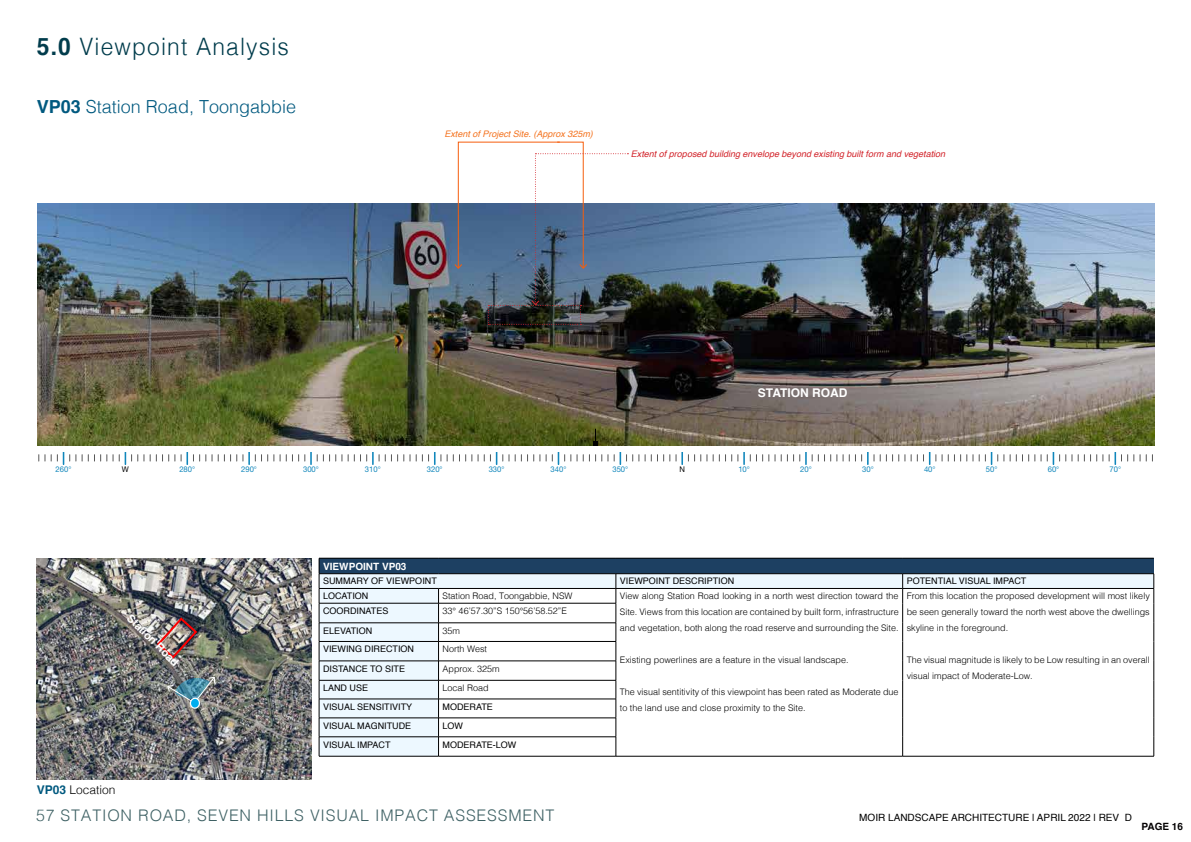
<style>
.page{position:relative;width:1191px;height:842px;background:#fff}
.page>*{position:absolute;margin:0;border:0;box-sizing:border-box;transform-origin:0 0}
.t1{font:300 24px "Helvetica";letter-spacing:.05em;color:#013c4c;scale:.95 1}
.t2{font:300 18px "Helvetica";color:#00597f}
.t3{font:300 16px "Helvetica";letter-spacing:.05em;color:#002f33}
.t4{font:300 12px "Helvetica";color:#000}
.t5{font:700 12px "Helvetica";color:#fff}
.t6{font:700 11px "Helvetica";color:#fff}
.t7{font:10px "Helvetica";color:#000101}
.t8{font:700 10px "Helvetica";color:#fff}
.t9{font:700 10px "Helvetica";color:#050304}
.t10{font:300 9px/16px "Helvetica";color:#000;text-align:justify}
.t11{font:9px "Helvetica";color:#000}
.t12{font:italic 9px "Helvetica";color:#d2232a}
.t13{font:italic 9px "Helvetica";color:#f47421}
.t14{font:7.9px "Helvetica Neue";color:#1086bb}
.t15{font:7.9px "Helvetica Neue";color:#000}
.s1{font-weight:700}
.s2{font-weight:700;color:#00597f}
</style>
<div class="page">
<img style="left:38px;top:203px;width:1116px;height:242px">
<div style="left:319px;top:558px;width:834px;height:16px;background:#1d4062"></div>
<svg style="left:439px;top:574px;width:714px;height:87px"></svg>
<hr style="left:438px;top:558px;width:178px;height:1px;background:#000">
<hr style="left:616px;top:558px;width:286px;height:1px;background:#000">
<hr style="left:902px;top:558px;width:251px;height:1px;background:#000">
<hr style="left:438px;top:573px;width:178px;height:1px;background:#000">
<hr style="left:616px;top:573px;width:286px;height:1px;background:#000">
<hr style="left:902px;top:573px;width:252px;height:1px;background:#000">
<hr style="left:438px;top:588px;width:178px;height:1px;background:#000">
<hr style="left:616px;top:588px;width:286px;height:1px;background:#000">
<hr style="left:902px;top:588px;width:252px;height:1px;background:#000">
<svg style="left:902px;top:574px;width:1px;height:182px"></svg>
<svg style="left:1153px;top:574px;width:1px;height:182px"></svg>
<hr style="left:616px;top:756px;width:286px;height:1px;background:#000">
<hr style="left:902px;top:756px;width:252px;height:1px;background:#000">
<hr style="left:438px;top:603px;width:178px;height:1px;background:#000">
<hr style="left:438px;top:623px;width:178px;height:1px;background:#000">
<hr style="left:438px;top:641px;width:178px;height:1px;background:#000">
<hr style="left:438px;top:661px;width:178px;height:1px;background:#000">
<hr style="left:438px;top:680px;width:178px;height:1px;background:#000">
<hr style="left:438px;top:699px;width:178px;height:1px;background:#000">
<hr style="left:438px;top:718px;width:178px;height:1px;background:#000">
<hr style="left:438px;top:737px;width:178px;height:1px;background:#000">
<svg style="left:319px;top:558px;width:120px;height:198px;background:#cbd7df"></svg>
<svg style="left:615px;top:574px;width:1px;height:182px"></svg>
<hr style="left:319px;top:756px;width:119px;height:1px;background:#000">
<hr style="left:438px;top:756px;width:178px;height:1px;background:#000">
<img style="left:37px;top:558px;width:275px;height:221px">
<svg style="left:166px;top:674px;width:50px;height:36px;background:#71878f"></svg>
<img style="left:155px;top:616px;width:44px;height:44px">
<svg style="left:713px;top:452px;width:62px;height:12px"></svg>
<svg style="left:781px;top:452px;width:31px;height:12px"></svg>
<svg style="left:818px;top:455px;width:25px;height:6px"></svg>
<svg style="left:849px;top:452px;width:31px;height:12px"></svg>
<svg style="left:886px;top:455px;width:25px;height:6px"></svg>
<svg style="left:917px;top:452px;width:25px;height:12px"></svg>
<svg style="left:948px;top:455px;width:31px;height:6px"></svg>
<svg style="left:985px;top:452px;width:25px;height:12px"></svg>
<svg style="left:1016px;top:452px;width:62px;height:12px"></svg>
<svg style="left:1084px;top:452px;width:62px;height:12px"></svg>
<svg style="left:447px;top:455px;width:31px;height:6px"></svg>
<svg style="left:484px;top:452px;width:25px;height:12px"></svg>
<svg style="left:515px;top:455px;width:25px;height:6px"></svg>
<svg style="left:546px;top:452px;width:31px;height:12px"></svg>
<svg style="left:583px;top:455px;width:25px;height:6px"></svg>
<svg style="left:614px;top:452px;width:31px;height:12px"></svg>
<svg style="left:651px;top:452px;width:56px;height:12px"></svg>
<svg style="left:212px;top:452px;width:62px;height:12px"></svg>
<svg style="left:280px;top:452px;width:62px;height:12px"></svg>
<svg style="left:348px;top:452px;width:62px;height:12px"></svg>
<svg style="left:416px;top:452px;width:25px;height:12px"></svg>
<svg style="left:45px;top:452px;width:31px;height:12px"></svg>
<svg style="left:82px;top:455px;width:25px;height:6px"></svg>
<svg style="left:113px;top:452px;width:25px;height:12px"></svg>
<svg style="left:144px;top:455px;width:31px;height:6px"></svg>
<svg style="left:181px;top:452px;width:25px;height:12px"></svg>
<svg style="left:593px;top:429px;width:4px;height:16px"></svg>
<svg style="left:454px;top:141px;width:174px;height:184px"></svg>
<h1 class="t1" style="left:37px;top:26px;width:267px"><span class="s1">5.0</span> Viewpoint Analysis</h1>
<h2 class="t2" style="left:37px;top:91px;width:261px"><span class="s1">VP03</span> Station Road, Toongabbie</h2>
<p class="t13" style="left:444px;top:127px;width:150px">Extent of Project Site. (Approx 325m)</p>
<p class="t12" style="left:631px;top:147px;width:316px">Extent of proposed building envelope beyond existing built form and vegetation</p>
<h3 class="t5" style="left:758px;top:383px;width:91px">STATION ROAD</h3>
<p class="t14" style="left:56px;top:464px;width:17px">260°</p>
<p class="t15" style="left:122px;top:464px;width:9px">W</p>
<p class="t14" style="left:179px;top:464px;width:17px">280°</p>
<p class="t14" style="left:241px;top:464px;width:17px">290°</p>
<p class="t14" style="left:303px;top:464px;width:17px">300°</p>
<p class="t14" style="left:365px;top:464px;width:17px">310°</p>
<p class="t14" style="left:427px;top:464px;width:17px">320°</p>
<p class="t14" style="left:489px;top:464px;width:17px">330°</p>
<p class="t14" style="left:550px;top:464px;width:17px">340°</p>
<p class="t14" style="left:612px;top:464px;width:17px">350°</p>
<p class="t15" style="left:679px;top:464px;width:7px">N</p>
<p class="t14" style="left:738px;top:464px;width:13px">10°</p>
<p class="t14" style="left:800px;top:464px;width:13px">20°</p>
<p class="t14" style="left:862px;top:464px;width:13px">30°</p>
<p class="t14" style="left:924px;top:464px;width:13px">40°</p>
<p class="t14" style="left:985px;top:464px;width:13px">50°</p>
<p class="t14" style="left:1047px;top:464px;width:13px">60°</p>
<p class="t14" style="left:1109px;top:464px;width:13px">70°</p>
<p class="t6" style="left:135px;top:610px;width:69px;rotate:45deg">Station Road</p>
<h3 class="t4" style="left:37px;top:780px;width:80px"><span class="s2">VP03</span> Location</h3>
<p class="t8" style="left:323px;top:558px;width:85px">VIEWPOINT VP03</p>
<p class="t11" style="left:323px;top:574px;width:115px">SUMMARY OF VIEWPOINT</p>
<p class="t11" style="left:620px;top:574px;width:116px">VIEWPOINT DESCRIPTION</p>
<p class="t11" style="left:906px;top:574px;width:121px">POTENTIAL VISUAL IMPACT</p>
<p class="t11" style="left:323px;top:589px;width:47px">LOCATION</p>
<p class="t10" style="left:442px;top:587px;width:132px">Station Road, Toongabbie, NSW</p>
<p class="t10" style="left:620px;top:587px;width:280px">View along Station Road looking in a north west direction toward the Site. Views from this location are contained by built form, infrastructure and vegetation, both along the road reserve and surrounding the Site.</p>
<p class="t10" style="left:620px;top:651px;width:230px">Existing powerlines are a feature in the visual landscape.</p>
<p class="t10" style="left:620px;top:683px;width:280px">The visual sentitivity of this viewpoint has been rated as Moderate due to the land use and close proximity to the Site.</p>
<p class="t10" style="left:906px;top:587px;width:245px">From this location the proposed development will most likely be seen generally toward the north west above the dwellings skyline in the foreground.</p>
<p class="t10" style="left:906px;top:651px;width:245px">The visual magnitude is likely to be Low resulting in an overall visual impact of Moderate-Low.</p>
<p class="t11" style="left:323px;top:604px;width:67px">COORDINATES</p>
<p class="t10" style="left:442px;top:602px;width:126px">33° 46’57.30”S 150°56’58.52”E</p>
<p class="t11" style="left:323px;top:623px;width:51px">ELEVATION</p>
<p class="t10" style="left:442px;top:622px;width:19px">35m</p>
<p class="t11" style="left:323px;top:642px;width:92px">VIEWING DIRECTION</p>
<p class="t10" style="left:442px;top:640px;width:46px">North West</p>
<p class="t11" style="left:323px;top:661px;width:84px">DISTANCE TO SITE</p>
<p class="t10" style="left:442px;top:660px;width:59px">Approx. 325m</p>
<p class="t11" style="left:323px;top:681px;width:47px">LAND USE</p>
<p class="t10" style="left:442px;top:679px;width:48px">Local Road</p>
<p class="t11" style="left:323px;top:700px;width:91px">VISUAL SENSITIVITY</p>
<p class="t11" style="left:442px;top:700px;width:52px">MODERATE</p>
<p class="t11" style="left:323px;top:718px;width:90px">VISUAL MAGNITUDE</p>
<p class="t11" style="left:442px;top:718px;width:22px">LOW</p>
<p class="t11" style="left:323px;top:737px;width:69px">VISUAL IMPACT</p>
<p class="t11" style="left:442px;top:737px;width:75px">MODERATE-LOW</p>
<h3 class="t3" style="left:36px;top:802px;width:520px">57 STATION ROAD, SEVEN HILLS VISUAL IMPACT ASSESSMENT</h3>
<p class="t7" style="left:859px;top:810px;width:274px">MOIR LANDSCAPE ARCHITECTURE | APRIL 2022 | REV D</p>
<p class="t9" style="left:1141px;top:819px;width:43px">PAGE 16</p>
</div>
